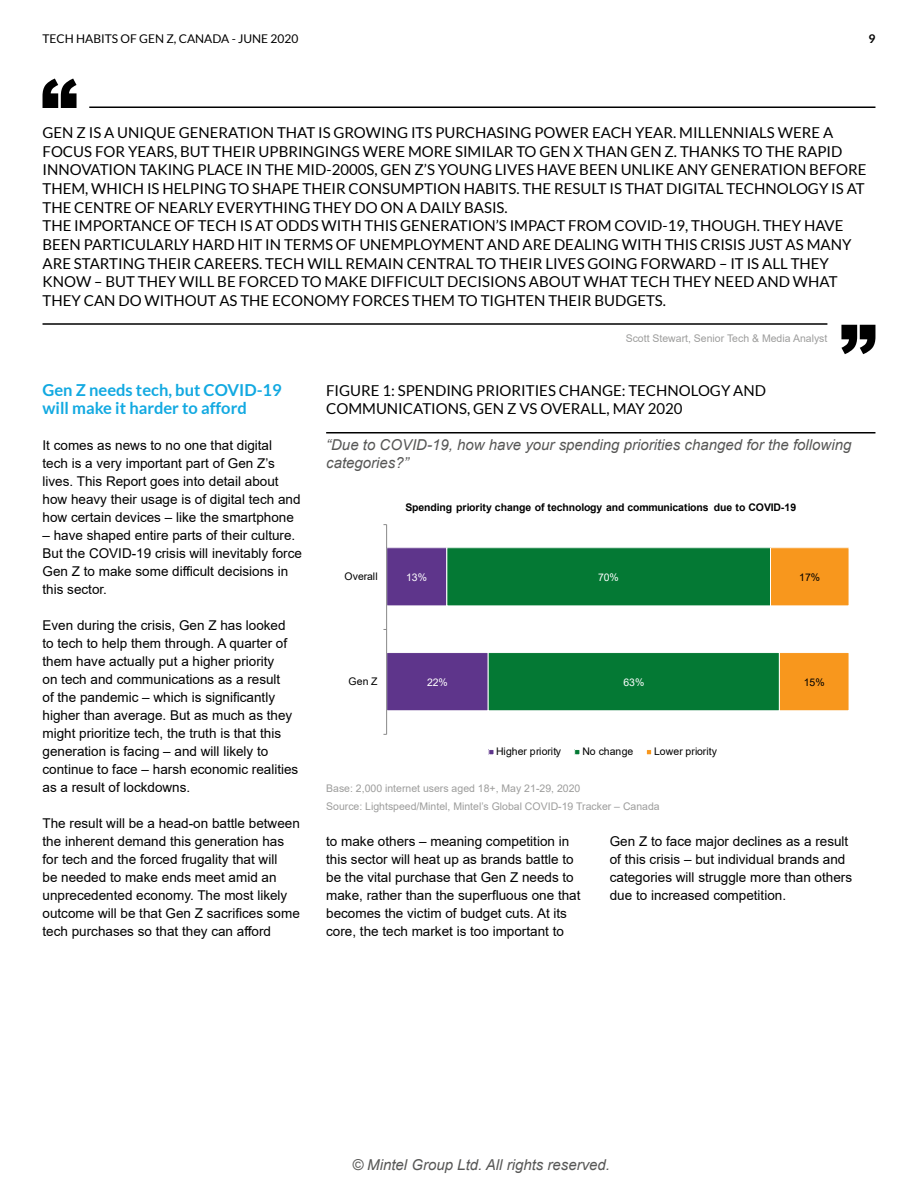
<style>
.page{position:relative;width:918px;height:1188px;background:#fff}
.page>*{position:absolute;margin:0;border:0;box-sizing:border-box;transform-origin:0 0}
.t1{font:700 16.5px/18px "Lato";color:#12a9e1}
.t2{font:15px/18.6px "Lato";color:#000}
.t3{font:italic 15px/18px "Arial";color:#575756}
.t4{font:13.5px/18px "Arial";color:#000}
.t5{font:12px "Lato";color:#000}
.t6{font:700 12px "Lato";color:#000}
.t7{font:10.5px/18px "Arial";color:#9d9d9c}
.t8{font:700 10.5px "Arial";letter-spacing:-.01em;color:#000}
.t9{font:10.5px "Arial";letter-spacing:-.005em;color:#000}
.t10{font:10.5px "Arial";letter-spacing:-.005em;color:#fff}
</style>
<div class="page">
<svg style="left:43px;top:79px;width:34px;height:29px"></svg>
<hr style="left:89px;top:106px;width:786px;height:2px;background:#000">
<svg style="left:841px;top:325px;width:34px;height:29px"></svg>
<hr style="left:43px;top:323px;width:784px;height:2px;background:#000">
<hr style="left:326px;top:432px;width:549px;height:2px;background:#000">
<div style="left:387px;top:548px;width:60px;height:58px;background:#5e358b"></div>
<div style="left:386px;top:547px;width:61px;height:59px;border:1px solid #fff"></div>
<div style="left:387px;top:653px;width:101px;height:58px;background:#5e358b"></div>
<div style="left:386px;top:652px;width:102px;height:59px;border:1px solid #fff"></div>
<div style="left:447px;top:548px;width:324px;height:58px;background:#047934"></div>
<div style="left:447px;top:547px;width:324px;height:59px;border:1px solid #fff"></div>
<div style="left:488px;top:653px;width:291px;height:58px;background:#047934"></div>
<div style="left:488px;top:652px;width:292px;height:59px;border:1px solid #fff"></div>
<div style="left:771px;top:548px;width:78px;height:58px;background:#f8971d"></div>
<div style="left:770px;top:547px;width:79px;height:59px;border:1px solid #fff"></div>
<div style="left:779px;top:653px;width:70px;height:58px;background:#f8971d"></div>
<div style="left:779px;top:652px;width:70px;height:59px;border:1px solid #fff"></div>
<hr style="left:386px;top:525px;width:1px;height:209px;background:#898989">
<svg style="left:488px;top:749px;width:6px;height:6px"></svg>
<svg style="left:574px;top:749px;width:6px;height:6px"></svg>
<svg style="left:646px;top:750px;width:6px;height:5px"></svg>
<p class="t5" style="left:43px;top:31px;width:257px">TECH HABITS OF GEN Z, CANADA - JUNE 2020</p>
<p class="t6" style="left:869px;top:31px;width:8px">9</p>
<p class="t2" style="left:43px;top:123px;width:826px">GEN Z IS A UNIQUE GENERATION THAT IS GROWING ITS PURCHASING POWER EACH YEAR. MILLENNIALS WERE A FOCUS FOR YEARS, BUT THEIR UPBRINGINGS WERE MORE SIMILAR TO GEN X THAN GEN Z. THANKS TO THE RAPID INNOVATION TAKING PLACE IN THE MID-2000S, GEN Z’S YOUNG LIVES HAVE BEEN UNLIKE ANY GENERATION BEFORE THEM, WHICH IS HELPING TO SHAPE THEIR CONSUMPTION HABITS. THE RESULT IS THAT DIGITAL TECHNOLOGY IS AT THE CENTRE OF NEARLY EVERYTHING THEY DO ON A DAILY BASIS.<br>THE IMPORTANCE OF TECH IS AT ODDS WITH THIS GENERATION’S IMPACT FROM COVID-19, THOUGH. THEY HAVE BEEN PARTICULARLY HARD HIT IN TERMS OF UNEMPLOYMENT AND ARE DEALING WITH THIS CRISIS JUST AS MANY ARE STARTING THEIR CAREERS. TECH WILL REMAIN CENTRAL TO THEIR LIVES GOING FORWARD – IT IS ALL THEY KNOW – BUT THEY WILL BE FORCED TO MAKE DIFFICULT DECISIONS ABOUT WHAT TECH THEY NEED AND WHAT THEY CAN DO WITHOUT AS THE ECONOMY FORCES THEM TO TIGHTEN THEIR BUDGETS.</p>
<p class="t7" style="left:626px;top:329px;width:203px">Scott Stewart, Senior Tech &amp; Media Analyst</p>
<p class="t1" style="left:43px;top:381px;width:241px">Gen Z needs tech, but COVID-19 will make it harder to afford</p>
<p class="t4" style="left:43px;top:436px;width:260px">It comes as news to no one that digital tech is a very important part of Gen Z’s lives. This Report goes into detail about how heavy their usage is of digital tech and how certain devices – like the smartphone</p>
<p class="t4" style="left:43px;top:526px;width:261px">– have shaped entire parts of their culture.<br>But the COVID-19 crisis will inevitably force Gen Z to make some difficult decisions in this sector.</p>
<p class="t4" style="left:43px;top:616px;width:257px">Even during the crisis, Gen Z has looked to tech to help them through. A quarter of them have actually put a higher priority<br>on tech and communications as a result<br>of the pandemic – which is significantly higher than average. But as much as they might prioritize tech, the truth is that this generation is facing – and will likely to continue to face – harsh economic realities as a result of lockdowns.</p>
<p class="t2" style="left:326px;top:381px;width:441px;line-height:18px">FIGURE 1: SPENDING PRIORITIES CHANGE: TECHNOLOGY AND<br>COMMUNICATIONS, GEN Z VS OVERALL, MAY 2020</p>
<p class="t3" style="left:326px;top:436px;width:527px">“Due to COVID-19, how have your spending priorities changed for the following categories?”</p>
<p class="t8" style="left:405px;top:500px;width:392px">Spending priority change of technology and communications due to COVID-19</p>
<p class="t9" style="left:345px;top:569px;width:35px">Overall</p>
<p class="t10" style="left:406px;top:570px;width:22px">13%</p>
<p class="t10" style="left:598px;top:570px;width:22px">70%</p>
<p class="t9" style="left:799px;top:570px;width:22px">17%</p>
<p class="t9" style="left:349px;top:674px;width:30px">Gen Z</p>
<p class="t10" style="left:427px;top:675px;width:22px">22%</p>
<p class="t10" style="left:624px;top:675px;width:22px">63%</p>
<p class="t9" style="left:804px;top:675px;width:22px">15%</p>
<p class="t9" style="left:496px;top:744px;width:66px">Higher priority</p>
<p class="t9" style="left:583px;top:744px;width:52px">No change</p>
<p class="t9" style="left:654px;top:744px;width:64px">Lower priority</p>
<p class="t7" style="left:326px;top:779px;width:335px">Base: 2,000 internet users aged 18+, May 21-29, 2020<br>Source: Lightspeed/Mintel, Mintel’s Global COVID-19 Tracker – Canada</p>
<p class="t4" style="left:43px;top:814px;width:259px">The result will be a head-on battle between the inherent demand this generation has for tech and the forced frugality that will<br>be needed to make ends meet amid an unprecedented economy. The most likely outcome will be that Gen Z sacrifices some tech purchases so that they can afford</p>
<p class="t4" style="left:326px;top:832px;width:256px">to make others – meaning competition in this sector will heat up as brands battle to be the vital purchase that Gen Z needs to make, rather than the superfluous one that becomes the victim of budget cuts. At its core, the tech market is too important to</p>
<p class="t4" style="left:610px;top:832px;width:244px">Gen Z to face major declines as a result of this crisis – but individual brands and categories will struggle more than others due to increased competition.</p>
<p class="t3" style="left:352px;top:1156px;width:260px">© Mintel Group Ltd. All rights reserved.</p>
</div>
